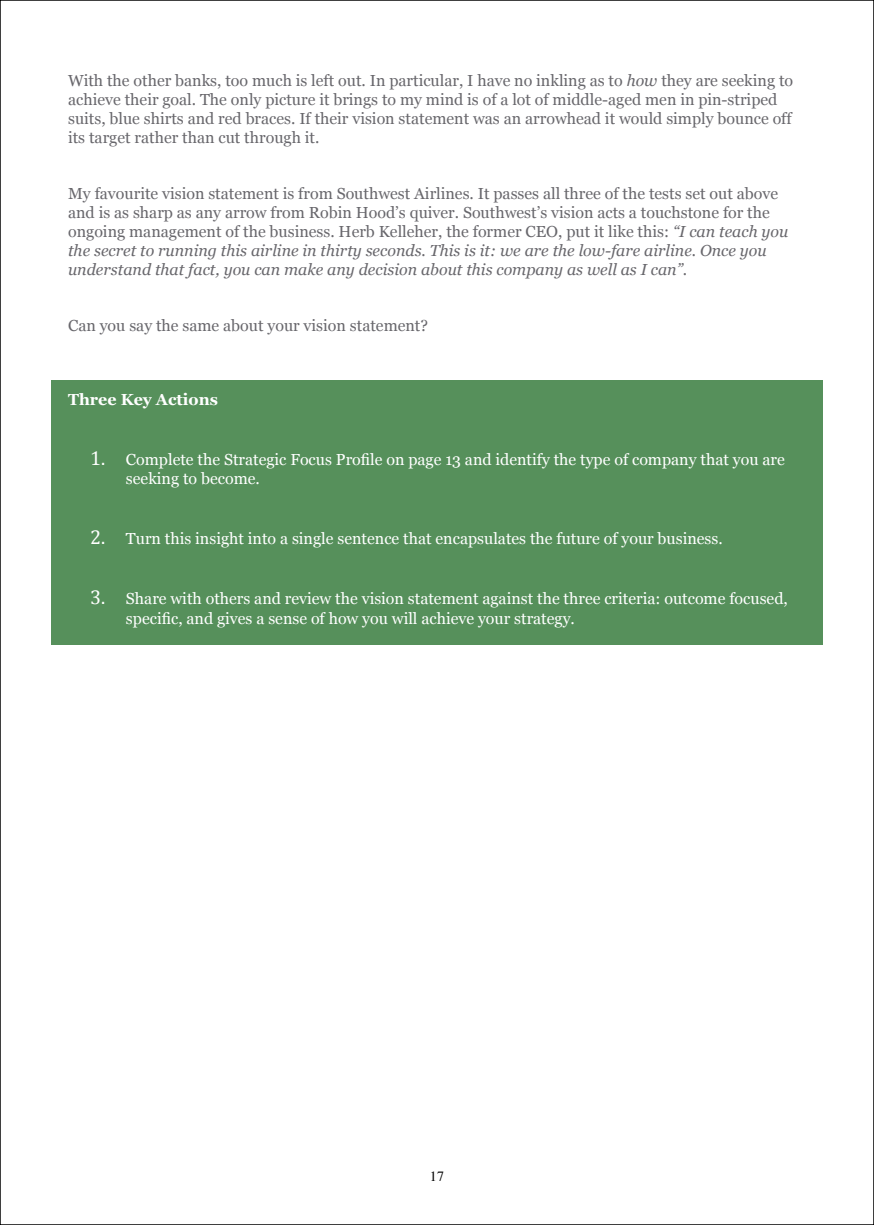
<style>
.page{position:relative;width:874px;height:1225px;background:#fff}
.page>*{position:absolute;margin:0;border:0;box-sizing:border-box;transform-origin:0 0}
.t1{font:16px/19.2px "Georgia";color:#68676c}
.t2{font:16px/19.2px "Georgia";color:#fff}
.t3{font:700 16px "Georgia";color:#fff}
.t4{font:14px "Times";color:#000}
.s1{font-style:italic}
.s2{font-family:"Cambria";font-size:20px}
</style>
<div class="page">
<div style="left:51px;top:380px;width:771px;height:264px;background:#56905b"></div>
<p class="t1" style="left:68px;top:71px;width:726px">With the other banks, too much is left out. In particular, I have no inkling as to <span class="s1">how</span> they are seeking to achieve their goal. The only picture it brings to my mind is of a lot of middle-aged men in pin-striped suits, blue shirts and red braces. If their vision statement was an arrowhead it would simply bounce off its target rather than cut through it.</p>
<p class="t1" style="left:68px;top:183px;width:721px">My favourite vision statement is from Southwest Airlines. It passes all three of the tests set out above and is as sharp as any arrow from Robin Hood’s quiver. Southwest’s vision acts a touchstone for the ongoing management of the business. Herb Kelleher, the former CEO, put it like this: <span class="s1">“I can teach you the secret to running this airline in thirty seconds. This is it: we are the low-fare airline. Once you understand that fact, you can make any decision about this company as well as I can”</span>.</p>
<p class="t1" style="left:68px;top:315px;width:361px">Can you say the same about your vision statement?</p>
<p class="t3" style="left:68px;top:390px;width:151px">Three Key Actions</p>
<p class="t2" style="left:126px;top:450px;width:660px;text-indent:-36px"><span class="s2">1.</span> Complete the Strategic Focus Profile on page 13 and identify the type of company that you are seeking to become.</p>
<p class="t2" style="left:90px;top:529px;width:633px"><span class="s2">2.</span> Turn this insight into a single sentence that encapsulates the future of your business.</p>
<p class="t2" style="left:126px;top:589px;width:663px;text-indent:-36px"><span class="s2">3.</span> Share with others and review the vision statement against the three criteria: outcome focused, specific, and gives a sense of how you will achieve your strategy.</p>
<p class="t4" style="left:430px;top:1163px;width:15px">17</p>
</div>
